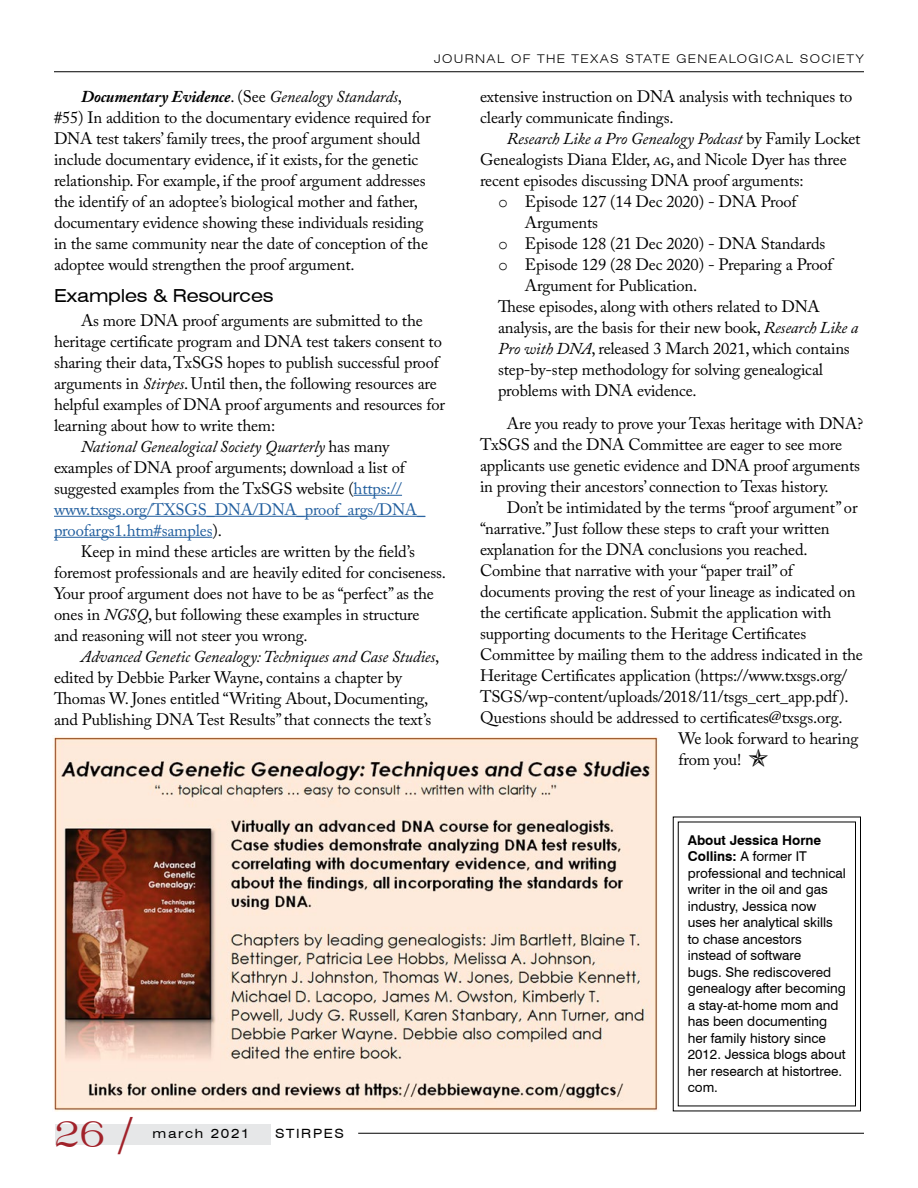
<style>
.page{position:relative;width:918px;height:1188px;background:#fff}
.page>*{position:absolute;margin:0;border:0;box-sizing:border-box;transform-origin:0 0}
.t1{font:300 expanded 45px "Swiss 721 BT";color:#a1222a}
.t2{font:36px "Engravers Roman BT";color:#a1222a}
.t3{font:expanded 18px "Swiss 721 BT";letter-spacing:-.01em;color:#000}
.t4{font:16.5px/21px "Adobe Caslon Pro";letter-spacing:-.01em;color:#000}
.t5{font:italic 16.5px "Adobe Caslon Pro";letter-spacing:-.01em;color:#000}
.t6{font:16.5px "Adobe Caslon Pro";letter-spacing:-.01em;color:#215e9e}
.t7{font:13.5px/16.5px "Swiss 721 BT";color:#000}
.t8{font:expanded 12.75px "Swiss 721 BT";letter-spacing:.13em;color:#000}
.t9{font:300 expanded 12px "Swiss 721 BT";letter-spacing:.11em;color:#000}
.s1{font-weight:700;font-style:italic}
.s2{font-style:italic}
.s3{font-style:normal}
.s4{color:#215e9e}
.s5{color:#000}
.s6{font-family:"Courier New"}
.s7{font-weight:700}
</style>
<div class="page">
<div style="left:55px;top:1125px;width:216px;height:20px;background:#e6e7e8"></div>
<hr style="left:358px;top:1133px;width:506px;height:1px;background:#000">
<hr style="left:54px;top:71px;width:810px;height:1px;background:#000">
<hr style="left:354px;top:495px;width:48px;height:1px;background:#215e9e">
<hr style="left:54px;top:516px;width:371px;height:1px;background:#215e9e">
<hr style="left:54px;top:537px;width:158px;height:1px;background:#215e9e">
<svg style="left:672px;top:816px;width:189px;height:296px"></svg>
<div style="left:678px;top:821px;width:178px;height:285px;border:1px solid #000"></div>
<img style="left:52px;top:737px;width:607px;height:374px">
<p class="t9" style="left:434px;top:52px;width:432px">JOURNAL OF THE TEXAS STATE GENEALOGICAL SOCIETY</p>
<p class="t4" style="left:54px;top:86px;width:378px;text-indent:27px"><span class="s1">Documentary Evidence</span>. (See <span class="s2">Genealogy Standards</span>, #55) In addition to the documentary evidence required for DNA test takers’ family trees, the proof argument should include documentary evidence, if it exists, for the genetic relationship. For example, if the proof argument addresses the identify of an adoptee’s biological mother and father, documentary evidence showing these individuals residing in the same community near the date of conception of the adoptee would strengthen the proof argument.</p>
<p class="t3" style="left:54px;top:284px;width:221px">Examples &amp; Resources</p>
<p class="t4" style="left:81px;top:309px;width:343px">As more DNA proof arguments are submitted to the</p>
<p class="t4" style="left:54px;top:330px;width:389px">heritage certificate program and DNA test takers consent to</p>
<p class="t4" style="left:54px;top:351px;width:386px">sharing their data, TxSGS hopes to publish successful proof</p>
<p class="t4" style="left:54px;top:372px;width:384px">arguments in <span class="s2">Stirpes</span>. Until then, the following resources are</p>
<p class="t4" style="left:54px;top:393px;width:393px">helpful examples of DNA proof arguments and resources for</p>
<p class="t4" style="left:54px;top:414px;width:223px">learning about how to write them:</p>
<p class="t5" style="left:81px;top:436px;width:310px">National Genealogical Society Quarterly <span class="s3">has many</span></p>
<p class="t4" style="left:54px;top:456px;width:352px">examples of DNA proof arguments; download a list of</p>
<p class="t4" style="left:54px;top:477px;width:350px">suggested examples from the TxSGS website (<span class="s4">https://</span></p>
<p class="t6" style="left:54px;top:499px;width:373px">www.txsgs.org/TXSGS_DNA/DNA_proof_args/DNA_</p>
<p class="t6" style="left:54px;top:520px;width:169px">proofargs1.htm#samples<span class="s5">).</span></p>
<p class="t4" style="left:81px;top:540px;width:335px">Keep in mind these articles are written by the field’s</p>
<p class="t4" style="left:54px;top:561px;width:394px">foremost professionals and are heavily edited for conciseness.</p>
<p class="t4" style="left:54px;top:582px;width:381px">Your proof argument does not have to be as “perfect” as the</p>
<p class="t4" style="left:54px;top:603px;width:367px">ones in <span class="s2">NGSQ</span>, but following these examples in structure</p>
<p class="t4" style="left:54px;top:625px;width:255px">and reasoning will not steer you wrong.</p>
<p class="t5" style="left:81px;top:646px;width:360px">Advanced Genetic Genealogy: Techniques and Case Studies<span class="s3">,</span></p>
<p class="t4" style="left:54px;top:667px;width:349px">edited by Debbie Parker Wayne, contains a chapter by</p>
<p class="t4" style="left:54px;top:688px;width:376px">Thomas W. Jones entitled “Writing About, Documenting,</p>
<p class="t4" style="left:54px;top:709px;width:379px">and Publishing DNA Test Results” that connects the text’s</p>
<h1 class="t1" style="left:118px;top:1107px;width:14px">/</h1>
<h2 class="t2" style="left:54px;top:1111px;width:52px">26</h2>
<p class="t8" style="left:153px;top:1126px;width:99px">march 2021</p>
<p class="t8" style="left:275px;top:1126px;width:70px">STIRPES</p>
<p class="t4" style="left:480px;top:86px;width:374px">extensive instruction on DNA analysis with techniques to clearly communicate findings.</p>
<p class="t5" style="left:507px;top:129px;width:355px">Research Like a Pro Genealogy Podcast <span class="s3">by Family Locket</span></p>
<p class="t4" style="left:480px;top:149px;width:368px">Genealogists Diana Elder, ag, and Nicole Dyer has three</p>
<p class="t4" style="left:480px;top:170px;width:325px">recent episodes discussing DNA proof arguments:</p>
<p class="t4" style="left:498px;top:191px;width:300px"><span class="s6">o</span> Episode 127 (14 Dec 2020) - DNA Proof</p>
<p class="t4" style="left:525px;top:212px;width:75px">Arguments</p>
<p class="t4" style="left:498px;top:233px;width:329px"><span class="s6">o</span> Episode 128 (21 Dec 2020) - DNA Standards</p>
<p class="t4" style="left:498px;top:254px;width:336px"><span class="s6">o</span> Episode 129 (28 Dec 2020) - Preparing a Proof</p>
<p class="t4" style="left:525px;top:275px;width:174px">Argument for Publication.</p>
<p class="t4" style="left:498px;top:296px;width:323px">These episodes, along with others related to DNA</p>
<p class="t4" style="left:498px;top:317px;width:362px">analysis, are the basis for their new book, <span class="s2">Research Like a</span></p>
<p class="t4" style="left:498px;top:338px;width:353px"><span class="s2">Pro with DNA</span>, released 3 March 2021, which contains</p>
<p class="t4" style="left:498px;top:359px;width:327px">step-by-step methodology for solving genealogical</p>
<p class="t4" style="left:498px;top:380px;width:200px">problems with DNA evidence.</p>
<p class="t4" style="left:480px;top:413px;width:385px;text-indent:27px">Are you ready to prove your Texas heritage with DNA?<br>TxSGS and the DNA Committee are eager to see more applicants use genetic evidence and DNA proof arguments in proving their ancestors’ connection to Texas history.</p>
<p class="t4" style="left:507px;top:497px;width:352px">Don’t be intimidated by the terms “proof argument” or</p>
<p class="t4" style="left:480px;top:518px;width:351px">“narrative.” Just follow these steps to craft your written</p>
<p class="t4" style="left:480px;top:539px;width:329px">explanation for the DNA conclusions you reached.</p>
<p class="t4" style="left:480px;top:560px;width:315px">Combine that narrative with your “paper trail” of</p>
<p class="t4" style="left:480px;top:581px;width:377px">documents proving the rest of your lineage as indicated on</p>
<p class="t4" style="left:480px;top:602px;width:353px">the certificate application. Submit the application with</p>
<p class="t4" style="left:480px;top:623px;width:328px">supporting documents to the Heritage Certificates</p>
<p class="t4" style="left:480px;top:644px;width:384px">Committee by mailing them to the address indicated in the</p>
<p class="t4" style="left:480px;top:665px;width:369px">Heritage Certificates application (https://www.txsgs.org/</p>
<p class="t4" style="left:480px;top:686px;width:370px">TSGS/wp-content/uploads/2018/11/tsgs_cert_app.pdf).</p>
<p class="t4" style="left:480px;top:707px;width:364px">Questions should be addressed to certificates@txsgs.org.</p>
<p class="t4" style="left:679px;top:728px;width:181px">We look forward to hearing</p>
<p class="t4" style="left:679px;top:749px;width:64px">from you!</p>
<p class="t7" style="left:688px;top:831px;width:160px"><span class="s7">About Jessica Horne<br>Collins:</span> A former IT professional and technical writer in the oil and gas industry, Jessica now uses her analytical skills to chase ancestors instead of software<br>bugs. She rediscovered genealogy after becoming a stay-at-home mom and has been documenting her family history since<br>2012. Jessica blogs about her research at histortree. com.</p>
</div>
